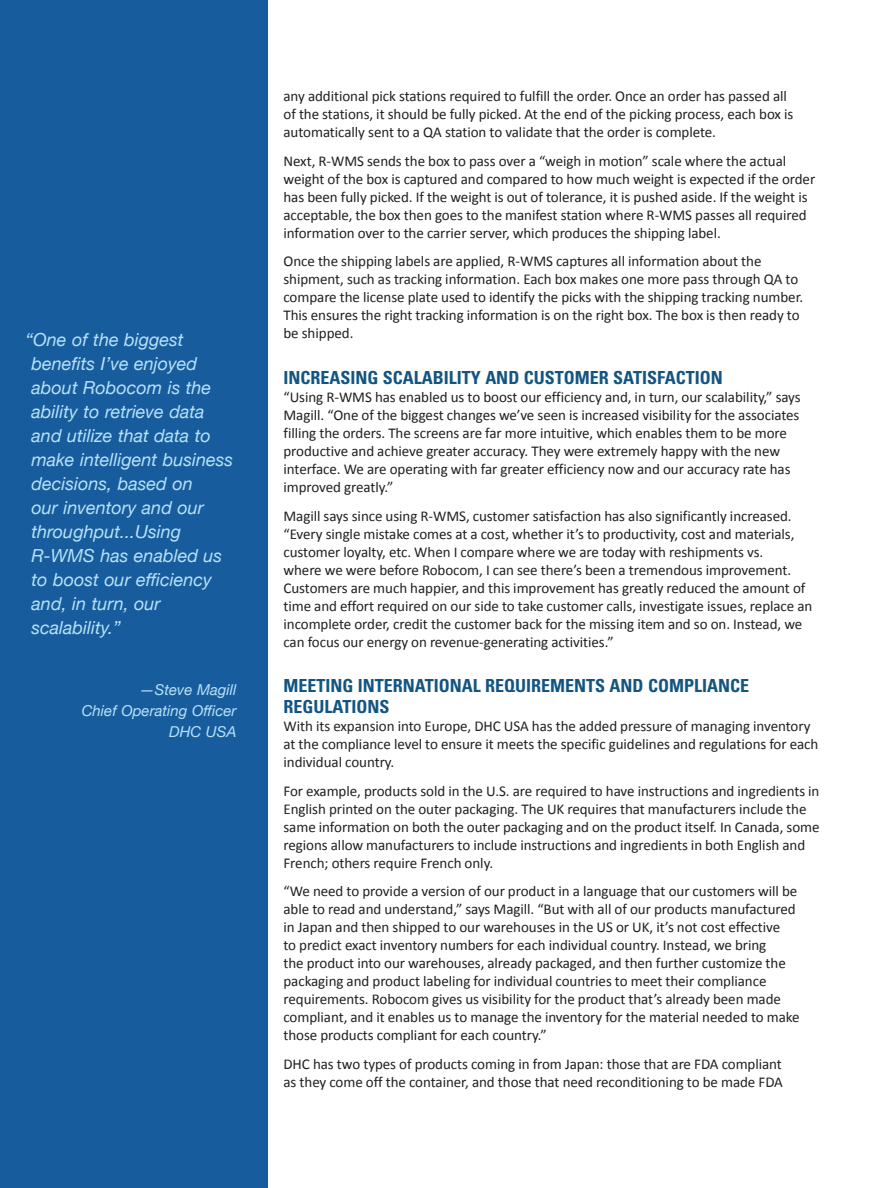
<style>
.page{position:relative;width:891px;height:1188px;background:#fff}
.page>*{position:absolute;margin:0;border:0;box-sizing:border-box;transform-origin:0 0}
._11_Sidebar_Quote{font:italic 18px/24px "Helvetica Neue";color:#b9e1f7}
._02_Headline{font:700 condensed 18px/21px "Univers LT Std";color:#135582}
._04_Body_Text{font:15px/18px "Calibri";letter-spacing:-.005em;color:#231f20}
._11_Sidebar_Quote-2{font:italic 15px/21px "Helvetica Neue";color:#b9e1f7;text-align:right}
</style>
<div class="page">
<div style="left:0;top:0;width:267px;height:1188px;background:#175d9e"></div>
<p class="_11_Sidebar_Quote" style="left:32px;top:328px;width:203px;text-indent:-6px">“One of the biggest benefits I’ve enjoyed about Robocom is the ability to retrieve data and utilize that data to make intelligent business decisions, based on<br>our inventory and our throughput...Using<br>R-WMS has enabled us to boost our efficiency and, in turn, our scalability.”</p>
<p class="_11_Sidebar_Quote-2" style="left:82px;top:680px;width:156px">—Steve Magill<br>Chief Operating Officer<br>DHC USA</p>
<p class="_04_Body_Text" style="left:284px;top:87px;width:511px">any additional pick stations required to fulfill the order. Once an order has passed all of the stations, it should be fully picked. At the end of the picking process, each box is automatically sent to a QA station to validate that the order is complete.</p>
<p class="_04_Body_Text" style="left:284px;top:152px;width:533px">Next, R-WMS sends the box to pass over a “weigh in motion” scale where the actual weight of the box is captured and compared to how much weight is expected if the order has been fully picked. If the weight is out of tolerance, it is pushed aside. If the weight is acceptable, the box then goes to the manifest station where R-WMS passes all required information over to the carrier server, which produces the shipping label.</p>
<p class="_04_Body_Text" style="left:284px;top:253px;width:521px">Once the shipping labels are applied, R-WMS captures all information about the shipment, such as tracking information. Each box makes one more pass through QA to compare the license plate used to identify the picks with the shipping tracking number.<br>This ensures the right tracking information is on the right box. The box is then ready to be shipped.</p>
<p class="_02_Headline" style="left:284px;top:367px;width:441px">INCREASING SCALABILITY AND CUSTOMER SATISFACTION</p>
<p class="_04_Body_Text" style="left:284px;top:388px;width:519px">“Using R-WMS has enabled us to boost our efficiency and, in turn, our scalability,” says Magill. “One of the biggest changes we’ve seen is increased visibility for the associates filling the orders. The screens are far more intuitive, which enables them to be more productive and achieve greater accuracy. They were extremely happy with the new interface. We are operating with far greater efficiency now and our accuracy rate has improved greatly.”</p>
<p class="_04_Body_Text" style="left:284px;top:507px;width:530px">Magill says since using R-WMS, customer satisfaction has also significantly increased. “Every single mistake comes at a cost, whether it’s to productivity, cost and materials, customer loyalty, etc. When I compare where we are today with reshipments vs.<br>where we were before Robocom, I can see there’s been a tremendous improvement.<br>Customers are much happier, and this improvement has greatly reduced the amount of time and effort required on our side to take customer calls, investigate issues, replace an incomplete order, credit the customer back for the missing item and so on. Instead, we can focus our energy on revenue-generating activities.”</p>
<p class="_02_Headline" style="left:284px;top:675px;width:467px">MEETING INTERNATIONAL REQUIREMENTS AND COMPLIANCE<br>REGULATIONS</p>
<p class="_04_Body_Text" style="left:284px;top:717px;width:536px">With its expansion into Europe, DHC USA has the added pressure of managing inventory at the compliance level to ensure it meets the specific guidelines and regulations for each individual country.</p>
<p class="_04_Body_Text" style="left:284px;top:782px;width:538px">For example, products sold in the U.S. are required to have instructions and ingredients in English printed on the outer packaging. The UK requires that manufacturers include the same information on both the outer packaging and on the product itself. In Canada, some regions allow manufacturers to include instructions and ingredients in both English and French; others require French only.</p>
<p class="_04_Body_Text" style="left:284px;top:883px;width:518px">“We need to provide a version of our product in a language that our customers will be able to read and understand,” says Magill. “But with all of our products manufactured in Japan and then shipped to our warehouses in the US or UK, it’s not cost effective<br>to predict exact inventory numbers for each individual country. Instead, we bring<br>the product into our warehouses, already packaged, and then further customize the packaging and product labeling for individual countries to meet their compliance requirements. Robocom gives us visibility for the product that’s already been made compliant, and it enables us to manage the inventory for the material needed to make those products compliant for each country.”</p>
<p class="_04_Body_Text" style="left:284px;top:1055px;width:501px">DHC has two types of products coming in from Japan: those that are FDA compliant as they come off the container, and those that need reconditioning to be made FDA</p>
</div>
